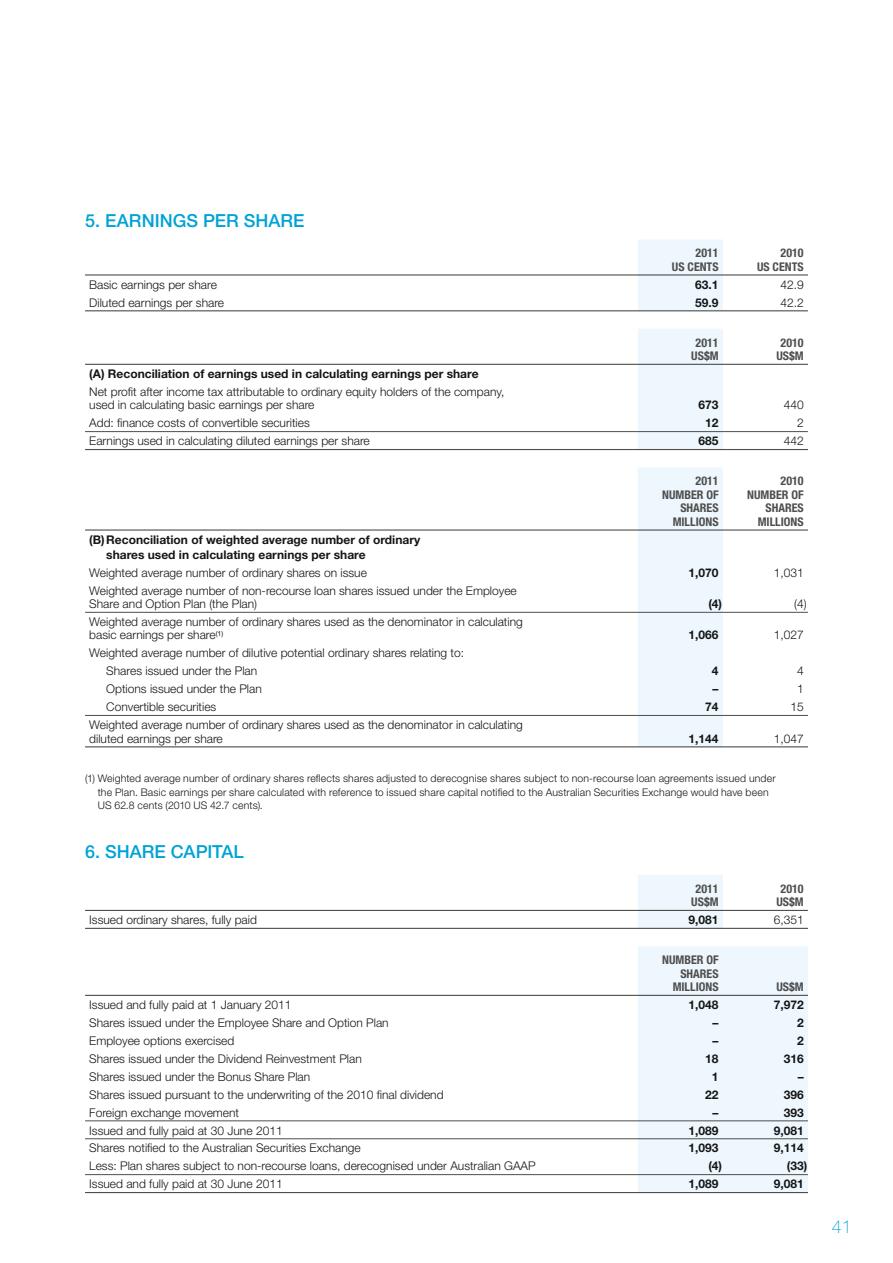
<style>
.page{position:relative;width:893px;height:1263px;background:#fff}
.page>*{position:absolute;margin:0;border:0;box-sizing:border-box;transform-origin:0 0}
.t1{font:500 18px "Helvetica Neue LT";color:#00a3d4}
.t2{font:100 18px "Helvetica Neue LT";color:#00a3d4}
.t3{font:300 12px/13.5px "Helvetica Neue LT";color:#151616}
.t4{font:700 12px/15px "Helvetica Neue LT";color:#151616}
.t5{font:700 condensed 12px/13.5px "Helvetica Neue LT";color:#4e4e4d;text-align:right}
.t6{font:300 10.5px/13.5px "Helvetica Neue LT";letter-spacing:.015em;color:#151616}
</style>
<div class="page">
<svg style="left:638px;top:239px;width:85px;height:507px"></svg>
<hr style="left:85px;top:274px;width:723px;height:2px;background:#4e4e4d">
<hr style="left:85px;top:310px;width:723px;height:1px;background:#4e4e4d">
<hr style="left:85px;top:431px;width:723px;height:1px;background:#4e4e4d">
<hr style="left:85px;top:449px;width:723px;height:1px;background:#4e4e4d">
<hr style="left:85px;top:364px;width:723px;height:1px;background:#4e4e4d">
<hr style="left:85px;top:529px;width:723px;height:2px;background:#4e4e4d">
<hr style="left:85px;top:715px;width:553px;height:1px;background:#4e4e4d">
<hr style="left:723px;top:715px;width:85px;height:1px;background:#4e4e4d">
<hr style="left:85px;top:746px;width:723px;height:1px;background:#4e4e4d">
<hr style="left:85px;top:612px;width:723px;height:1px;background:#4e4e4d">
<hr style="left:638px;top:715px;width:85px;height:1px;background:#4e4e4d">
<div style="left:638px;top:875px;width:85px;height:53px;background:#edf7fd"></div>
<div style="left:638px;top:946px;width:170px;height:246px;background:#edf7fd"></div>
<hr style="left:85px;top:995px;width:723px;height:1px;background:#4e4e4d">
<hr style="left:85px;top:928px;width:723px;height:1px;background:#4e4e4d">
<hr style="left:85px;top:910px;width:723px;height:1px;background:#4e4e4d">
<hr style="left:85px;top:1174px;width:723px;height:1px;background:#4e4e4d">
<hr style="left:85px;top:1192px;width:723px;height:1px;background:#4e4e4d">
<hr style="left:85px;top:1120px;width:723px;height:1px;background:#4e4e4d">
<hr style="left:85px;top:1138px;width:723px;height:1px;background:#4e4e4d">
<h1 class="t1" style="left:85px;top:214px;width:221px">5. EARNINGS PER SHARE</h1>
<p class="t5" style="left:672px;top:248px;width:48px">2011<br>US CENTS</p>
<p class="t5" style="left:757px;top:248px;width:48px">2010<br>US CENTS</p>
<p class="t3" style="left:89px;top:279px;width:129px">Basic earnings per share</p>
<p class="t4" style="left:695px;top:278px;width:25px">63.1</p>
<p class="t3" style="left:780px;top:279px;width:25px">42.9</p>
<p class="t3" style="left:89px;top:297px;width:136px">Diluted earnings per share</p>
<p class="t4" style="left:695px;top:296px;width:25px">59.9</p>
<p class="t3" style="left:780px;top:297px;width:25px">42.2</p>
<p class="t5" style="left:691px;top:337px;width:29px;text-align:center">2011<br>US$M</p>
<p class="t5" style="left:776px;top:337px;width:29px;text-align:center">2010<br>US$M</p>
<p class="t4" style="left:89px;top:368px;width:391px">(A) Reconciliation of earnings used in calculating earnings per share</p>
<p class="t3" style="left:89px;top:386px;width:417px">Net profit after income tax attributable to ordinary equity holders of the company, used in calculating basic earnings per share</p>
<p class="t4" style="left:699px;top:399px;width:22px">673</p>
<p class="t3" style="left:784px;top:400px;width:22px">440</p>
<p class="t3" style="left:89px;top:418px;width:222px">Add: finance costs of convertible securities</p>
<p class="t4" style="left:705px;top:417px;width:15px">12</p>
<p class="t3" style="left:797px;top:418px;width:8px">2</p>
<p class="t3" style="left:89px;top:436px;width:282px">Earnings used in calculating diluted earnings per share</p>
<p class="t4" style="left:699px;top:435px;width:22px">685</p>
<p class="t3" style="left:784px;top:436px;width:22px">442</p>
<p class="t5" style="left:662px;top:476px;width:58px">2011<br>NUMBER OF<br>SHARES<br>MILLIONS</p>
<p class="t5" style="left:747px;top:476px;width:58px">2010<br>NUMBER OF<br>SHARES<br>MILLIONS</p>
<p class="t4" style="left:106px;top:533px;width:315px;text-indent:-17px">(B)Reconciliation of weighted average number of ordinary shares used in calculating earnings per share</p>
<p class="t3" style="left:89px;top:567px;width:279px">Weighted average number of ordinary shares on issue</p>
<p class="t4" style="left:689px;top:566px;width:32px">1,070</p>
<p class="t3" style="left:774px;top:567px;width:32px">1,031</p>
<p class="t3" style="left:89px;top:585px;width:429px">Weighted average number of non-recourse loan shares issued under the Employee<br>Share and Option Plan (the Plan)</p>
<p class="t4" style="left:708px;top:598px;width:15px">(4)</p>
<p class="t3" style="left:794px;top:598px;width:14px">(4)</p>
<p class="t3" style="left:89px;top:616px;width:435px">Weighted average number of ordinary shares used as the denominator in calculating basic earnings per share<sup>(1)</sup></p>
<p class="t3" style="left:106px;top:646px;width:359px;line-height:17.9px;text-indent:-17px">Weighted average number of dilutive potential ordinary shares relating to:<br>Shares issued under the Plan</p>
<p class="t4" style="left:689px;top:629px;width:32px">1,066</p>
<p class="t3" style="left:774px;top:630px;width:32px">1,027</p>
<p class="t4" style="left:712px;top:665px;width:8px">4</p>
<p class="t3" style="left:797px;top:666px;width:8px">4</p>
<p class="t3" style="left:106px;top:684px;width:157px">Options issued under the Plan</p>
<p class="t4" style="left:713px;top:683px;width:7px">–</p>
<p class="t3" style="left:797px;top:684px;width:8px">1</p>
<p class="t3" style="left:106px;top:702px;width:112px">Convertible securities</p>
<p class="t4" style="left:705px;top:701px;width:15px">74</p>
<p class="t3" style="left:790px;top:702px;width:15px">15</p>
<p class="t3" style="left:89px;top:719px;width:435px">Weighted average number of ordinary shares used as the denominator in calculating diluted earnings per share</p>
<p class="t4" style="left:689px;top:732px;width:32px">1,144</p>
<p class="t3" style="left:774px;top:733px;width:32px">1,047</p>
<p class="t6" style="left:98px;top:773px;width:679px;text-indent:-13px">(1) Weighted average number of ordinary shares reflects shares adjusted to derecognise shares subject to non-recourse loan agreements issued under the Plan. Basic earnings per share calculated with reference to issued share capital notified to the Australian Securities Exchange would have been<br>US 62.8 cents (2010 US 42.7 cents).</p>
<h1 class="t1" style="left:85px;top:845px;width:160px">6. SHARE CAPITAL</h1>
<p class="t5" style="left:691px;top:883px;width:29px;text-align:center">2011<br>US$M</p>
<p class="t5" style="left:776px;top:883px;width:29px;text-align:center">2010<br>US$M</p>
<p class="t3" style="left:89px;top:914px;width:169px">Issued ordinary shares, fully paid</p>
<p class="t4" style="left:689px;top:914px;width:32px">9,081</p>
<p class="t3" style="left:774px;top:914px;width:32px">6,351</p>
<p class="t5" style="left:662px;top:954px;width:58px">NUMBER OF<br>SHARES<br>MILLIONS</p>
<p class="t5" style="left:776px;top:981px;width:29px">US$M</p>
<p class="t3" style="left:89px;top:999px;width:204px">Issued and fully paid at 1 January 2011</p>
<p class="t4" style="left:689px;top:999px;width:32px">1,048</p>
<p class="t4" style="left:774px;top:999px;width:32px">7,972</p>
<p class="t3" style="left:89px;top:1017px;width:301px">Shares issued under the Employee Share and Option Plan</p>
<p class="t4" style="left:713px;top:1016px;width:7px">–</p>
<p class="t4" style="left:797px;top:1016px;width:8px">2</p>
<p class="t3" style="left:89px;top:1035px;width:146px">Employee options exercised</p>
<p class="t4" style="left:713px;top:1034px;width:7px">–</p>
<p class="t4" style="left:797px;top:1034px;width:8px">2</p>
<p class="t3" style="left:89px;top:1053px;width:274px">Shares issued under the Dividend Reinvestment Plan</p>
<p class="t4" style="left:705px;top:1052px;width:15px">18</p>
<p class="t4" style="left:784px;top:1052px;width:22px">316</p>
<p class="t3" style="left:89px;top:1071px;width:222px">Shares issued under the Bonus Share Plan</p>
<p class="t4" style="left:712px;top:1070px;width:8px">1</p>
<p class="t4" style="left:798px;top:1070px;width:7px">–</p>
<p class="t3" style="left:89px;top:1089px;width:356px">Shares issued pursuant to the underwriting of the 2010 final dividend</p>
<p class="t4" style="left:705px;top:1088px;width:15px">22</p>
<p class="t4" style="left:784px;top:1088px;width:22px">396</p>
<p class="t3" style="left:89px;top:1107px;width:151px">Foreign exchange movement</p>
<p class="t4" style="left:713px;top:1106px;width:7px">–</p>
<p class="t4" style="left:784px;top:1106px;width:22px">393</p>
<p class="t3" style="left:89px;top:1125px;width:195px">Issued and fully paid at 30 June 2011</p>
<p class="t4" style="left:689px;top:1124px;width:32px">1,089</p>
<p class="t4" style="left:774px;top:1124px;width:32px">9,081</p>
<p class="t3" style="left:89px;top:1143px;width:273px">Shares notified to the Australian Securities Exchange</p>
<p class="t4" style="left:689px;top:1142px;width:32px">1,093</p>
<p class="t4" style="left:774px;top:1142px;width:32px">9,114</p>
<p class="t3" style="left:89px;top:1161px;width:448px">Less: Plan shares subject to non-recourse loans, derecognised under Australian GAAP</p>
<p class="t4" style="left:708px;top:1160px;width:15px">(4)</p>
<p class="t4" style="left:787px;top:1160px;width:22px">(33)</p>
<p class="t3" style="left:89px;top:1179px;width:195px">Issued and fully paid at 30 June 2011</p>
<p class="t4" style="left:689px;top:1178px;width:32px">1,089</p>
<p class="t4" style="left:774px;top:1178px;width:32px">9,081</p>
<h1 class="t2" style="left:832px;top:1220px;width:22px">41</h1>
</div>
